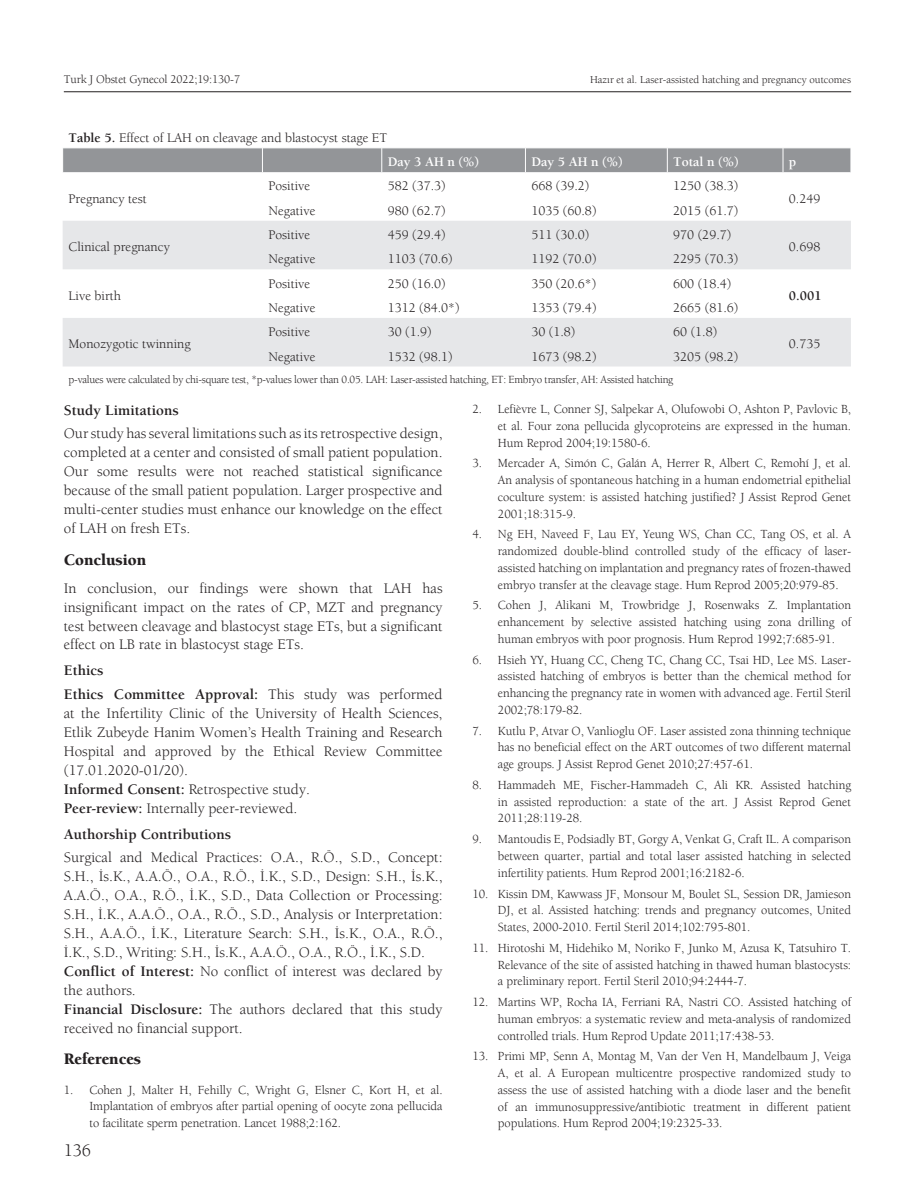
<style>
.page{position:relative;width:915px;height:1191px;background:#fff}
.page>*{position:absolute;margin:0;border:0;box-sizing:border-box;transform-origin:0 0}
.t1{font:18px "Berkeley";color:#231f20}
.ARA-BASLIK{font:900 16.5px "Berkeley";color:#231f20}
.YAZI{font:15px/18.9px "Berkeley";color:#231f20;text-align:justify}
.YAZI-BOLD{font:700 15px "Berkeley";color:#231f20}
.TABLO-YAZI{font:13.5px "Berkeley";color:#231f20}
.TABLO-BASLIK{font:13.5px "Berkeley";color:#231f20}
.TABLO-ARA{font:700 13.5px "Berkeley";color:#fff}
.TABLO-YAZI-2{font:700 13.5px "Berkeley";color:#231f20}
.KAYNAKLAR{font:12.75px/16.6px "Berkeley";letter-spacing:-.005em;color:#231f20;text-align:justify}
.t2{font:12px "Berkeley";letter-spacing:-.01em;color:#231f20}
.TABLO-ALTI{font:11.25px "Berkeley";letter-spacing:-.02em;color:#231f20}
.t3{font:10.8px "Berkeley";color:#231f20}
.s1{font-weight:700}
</style>
<div class="page">
<hr style="left:64px;top:91px;width:786px;height:1px;background:#231f20">
<svg style="left:63px;top:221px;width:787px;height:145px;fill:#e6e7e9"></svg>
<div style="left:63px;top:148px;width:788px;height:24px;background:#939598"></div>
<p class="t2" style="left:64px;top:72px;width:178px">Turk J Obstet Gynecol 2022;19:130-7</p>
<p class="t3" style="left:590px;top:73px;width:262px">Hazır et al. Laser-assisted hatching and pregnancy outcomes</p>
<p class="TABLO-BASLIK" style="left:69px;top:129px;width:320px"><span class="s1">Table 5.</span> Effect of LAH on cleavage and blastocyst stage ET</p>
<p class="TABLO-ARA" style="left:387px;top:154px;width:93px">Day 3 AH n (%)</p>
<p class="TABLO-ARA" style="left:531px;top:154px;width:93px">Day 5 AH n (%)</p>
<p class="TABLO-ARA" style="left:673px;top:154px;width:67px">Total n (%)</p>
<p class="TABLO-ARA" style="left:788px;top:154px;width:9px">p</p>
<p class="TABLO-YAZI" style="left:69px;top:190px;width:80px">Pregnancy test</p>
<p class="TABLO-YAZI" style="left:268px;top:178px;width:43px">Positive</p>
<p class="TABLO-YAZI" style="left:387px;top:178px;width:60px">582 (37.3)</p>
<p class="TABLO-YAZI" style="left:531px;top:178px;width:60px">668 (39.2)</p>
<p class="TABLO-YAZI" style="left:673px;top:178px;width:67px">1250 (38.3)</p>
<p class="TABLO-YAZI" style="left:268px;top:202px;width:48px">Negative</p>
<p class="TABLO-YAZI" style="left:387px;top:202px;width:60px">980 (62.7)</p>
<p class="TABLO-YAZI" style="left:531px;top:202px;width:67px">1035 (60.8)</p>
<p class="TABLO-YAZI" style="left:673px;top:202px;width:67px">2015 (61.7)</p>
<p class="TABLO-YAZI" style="left:788px;top:190px;width:33px">0.249</p>
<p class="TABLO-YAZI" style="left:69px;top:239px;width:103px">Clinical pregnancy</p>
<p class="TABLO-YAZI" style="left:268px;top:227px;width:43px">Positive</p>
<p class="TABLO-YAZI" style="left:387px;top:227px;width:60px">459 (29.4)</p>
<p class="TABLO-YAZI" style="left:531px;top:227px;width:60px">511 (30.0)</p>
<p class="TABLO-YAZI" style="left:673px;top:227px;width:60px">970 (29.7)</p>
<p class="TABLO-YAZI" style="left:268px;top:251px;width:48px">Negative</p>
<p class="TABLO-YAZI" style="left:387px;top:251px;width:67px">1103 (70.6)</p>
<p class="TABLO-YAZI" style="left:531px;top:251px;width:67px">1192 (70.0)</p>
<p class="TABLO-YAZI" style="left:673px;top:251px;width:67px">2295 (70.3)</p>
<p class="TABLO-YAZI" style="left:788px;top:239px;width:33px">0.698</p>
<p class="TABLO-YAZI" style="left:69px;top:287px;width:54px">Live birth</p>
<p class="TABLO-YAZI" style="left:268px;top:275px;width:43px">Positive</p>
<p class="TABLO-YAZI" style="left:387px;top:275px;width:60px">250 (16.0)</p>
<p class="TABLO-YAZI" style="left:531px;top:275px;width:66px">350 (20.6*)</p>
<p class="TABLO-YAZI" style="left:673px;top:275px;width:60px">600 (18.4)</p>
<p class="TABLO-YAZI-2" style="left:788px;top:287px;width:34px">0.001</p>
<p class="TABLO-YAZI" style="left:268px;top:299px;width:48px">Negative</p>
<p class="TABLO-YAZI" style="left:387px;top:299px;width:73px">1312 (84.0*)</p>
<p class="TABLO-YAZI" style="left:531px;top:299px;width:67px">1353 (79.4)</p>
<p class="TABLO-YAZI" style="left:673px;top:299px;width:67px">2665 (81.6)</p>
<p class="TABLO-YAZI" style="left:268px;top:324px;width:43px">Positive</p>
<p class="TABLO-YAZI" style="left:387px;top:324px;width:46px">30 (1.9)</p>
<p class="TABLO-YAZI" style="left:531px;top:324px;width:46px">30 (1.8)</p>
<p class="TABLO-YAZI" style="left:673px;top:324px;width:46px">60 (1.8)</p>
<p class="TABLO-YAZI" style="left:69px;top:336px;width:123px">Monozygotic twinning</p>
<p class="TABLO-YAZI" style="left:268px;top:348px;width:48px">Negative</p>
<p class="TABLO-YAZI" style="left:387px;top:348px;width:67px">1532 (98.1)</p>
<p class="TABLO-YAZI" style="left:531px;top:348px;width:67px">1673 (98.2)</p>
<p class="TABLO-YAZI" style="left:673px;top:348px;width:67px">3205 (98.2)</p>
<p class="TABLO-ALTI" style="left:69px;top:372px;width:606px">p-values were calculated by chi-square test, *p-values lower than 0.05. LAH: Laser-assisted hatching, ET: Embryo transfer, AH: Assisted hatching</p>
<p class="TABLO-YAZI" style="left:788px;top:336px;width:33px">0.735</p>
<p class="YAZI-BOLD" style="left:64px;top:401px;width:116px">Study Limitations</p>
<p class="YAZI" style="left:64px;top:424px;width:380px">Our study has several limitations such as its retrospective design, completed at a center and consisted of small patient population.<br>Our some results were not reached statistical significance because of the small patient population. Larger prospective and multi-center studies must enhance our knowledge on the effect of LAH on fresh ETs.</p>
<p class="ARA-BASLIK" style="left:64px;top:550px;width:84px">Conclusion</p>
<p class="YAZI" style="left:64px;top:578px;width:380px">In conclusion, our findings were shown that LAH has insignificant impact on the rates of CP, MZT and pregnancy test between cleavage and blastocyst stage ETs, but a significant effect on LB rate in blastocyst stage ETs.</p>
<p class="YAZI-BOLD" style="left:64px;top:661px;width:41px">Ethics</p>
<p class="YAZI" style="left:64px;top:684px;width:380px"><span class="s1">Ethics Committee Approval:</span> This study was performed at the Infertility Clinic of the University of Health Sciences, Etlik Zubeyde Hanim Women’s Health Training and Research Hospital and approved by the Ethical Review Committee (17.01.2020-01/20).</p>
<p class="YAZI" style="left:64px;top:779px;width:247px"><span class="s1">Informed Consent:</span> Retrospective study.</p>
<p class="YAZI" style="left:64px;top:798px;width:235px"><span class="s1">Peer-review:</span> Internally peer-reviewed.</p>
<p class="YAZI-BOLD" style="left:64px;top:824px;width:169px">Authorship Contributions</p>
<p class="YAZI" style="left:64px;top:847px;width:380px">Surgical and Medical Practices: O.A., R.Ö., S.D., Concept:<br>S.H., İs.K., A.A.Ö., O.A., R.Ö., İ.K., S.D., Design: S.H., İs.K., A.A.Ö., O.A., R.Ö., İ.K., S.D., Data Collection or Processing:<br>S.H., İ.K., A.A.Ö., O.A., R.Ö., S.D., Analysis or Interpretation:<br>S.H., A.A.Ö., İ.K., Literature Search: S.H., İs.K., O.A., R.Ö., İ.K., S.D., Writing: S.H., İs.K., A.A.Ö., O.A., R.Ö., İ.K., S.D.</p>
<p class="YAZI" style="left:64px;top:961px;width:380px"><span class="s1">Conflict of Interest:</span> No conflict of interest was declared by the authors.</p>
<p class="YAZI" style="left:64px;top:999px;width:380px"><span class="s1">Financial Disclosure:</span> The authors declared that this study received no financial support.</p>
<p class="ARA-BASLIK" style="left:64px;top:1049px;width:79px">References</p>
<p class="KAYNAKLAR" style="left:89px;top:1081px;width:354px;text-indent:-26px">1. Cohen J, Malter H, Fehilly C, Wright G, Elsner C, Kort H, et al.<br>Implantation of embryos after partial opening of oocyte zona pellucida to facilitate sperm penetration. Lancet 1988;2:162.</p>
<h1 class="t1" style="left:64px;top:1139px;width:29px">136</h1>
<p class="KAYNAKLAR" style="left:497px;top:400px;width:354px;text-indent:-26px">2. Lefièvre L, Conner SJ, Salpekar A, Olufowobi O, Ashton P, Pavlovic B, et al. Four zona pellucida glycoproteins are expressed in the human.<br>Hum Reprod 2004;19:1580-6.</p>
<p class="KAYNAKLAR" style="left:497px;top:455px;width:354px;text-indent:-26px">3. Mercader A, Simón C, Galán A, Herrer R, Albert C, Remohí J, et al.<br>An analysis of spontaneous hatching in a human endometrial epithelial coculture system: is assisted hatching justified? J Assist Reprod Genet 2001;18:315-9.</p>
<p class="KAYNAKLAR" style="left:497px;top:526px;width:354px;text-indent:-26px">4. Ng EH, Naveed F, Lau EY, Yeung WS, Chan CC, Tang OS, et al. A randomized double-blind controlled study of the efficacy of laser&shy;assisted hatching on implantation and pregnancy rates of frozen-thawed embryo transfer at the cleavage stage. Hum Reprod 2005;20:979-85.</p>
<p class="KAYNAKLAR" style="left:497px;top:597px;width:354px;text-indent:-26px">5. Cohen J, Alikani M, Trowbridge J, Rosenwaks Z. Implantation enhancement by selective assisted hatching using zona drilling of human embryos with poor prognosis. Hum Reprod 1992;7:685-91.</p>
<p class="KAYNAKLAR" style="left:497px;top:651px;width:354px;text-indent:-26px">6. Hsieh YY, Huang CC, Cheng TC, Chang CC, Tsai HD, Lee MS. Laser&shy;assisted hatching of embryos is better than the chemical method for enhancing the pregnancy rate in women with advanced age. Fertil Steril 2002;78:179-82.</p>
<p class="KAYNAKLAR" style="left:497px;top:722px;width:354px;text-indent:-26px">7. Kutlu P, Atvar O, Vanlioglu OF. Laser assisted zona thinning technique has no beneficial effect on the ART outcomes of two different maternal age groups. J Assist Reprod Genet 2010;27:457-61.</p>
<p class="KAYNAKLAR" style="left:497px;top:776px;width:354px;text-indent:-26px">8. Hammadeh ME, Fischer-Hammadeh C, Ali KR. Assisted hatching in assisted reproduction: a state of the art. J Assist Reprod Genet 2011;28:119-28.</p>
<p class="KAYNAKLAR" style="left:497px;top:830px;width:354px;text-indent:-26px">9. Mantoudis E, Podsiadly BT, Gorgy A, Venkat G, Craft IL. A comparison between quarter, partial and total laser assisted hatching in selected infertility patients. Hum Reprod 2001;16:2182-6.</p>
<p class="KAYNAKLAR" style="left:497px;top:885px;width:354px;text-indent:-26px">10. Kissin DM, Kawwass JF, Monsour M, Boulet SL, Session DR, Jamieson DJ, et al. Assisted hatching: trends and pregnancy outcomes, United States, 2000-2010. Fertil Steril 2014;102:795-801.</p>
<p class="KAYNAKLAR" style="left:497px;top:939px;width:354px;text-indent:-26px">11. Hirotoshi M, Hidehiko M, Noriko F, Junko M, Azusa K, Tatsuhiro T.<br>Relevance of the site of assisted hatching in thawed human blastocysts: a preliminary report. Fertil Steril 2010;94:2444-7.</p>
<p class="KAYNAKLAR" style="left:497px;top:993px;width:354px;text-indent:-26px">12. Martins WP, Rocha IA, Ferriani RA, Nastri CO. Assisted hatching of human embryos: a systematic review and meta-analysis of randomized controlled trials. Hum Reprod Update 2011;17:438-53.</p>
<p class="KAYNAKLAR" style="left:497px;top:1048px;width:354px;text-indent:-26px">13. Primi MP, Senn A, Montag M, Van der Ven H, Mandelbaum J, Veiga A, et al. A European multicentre prospective randomized study to assess the use of assisted hatching with a diode laser and the benefit of an immunosuppressive/antibiotic treatment in different patient populations. Hum Reprod 2004;19:2325-33.</p>
</div>
